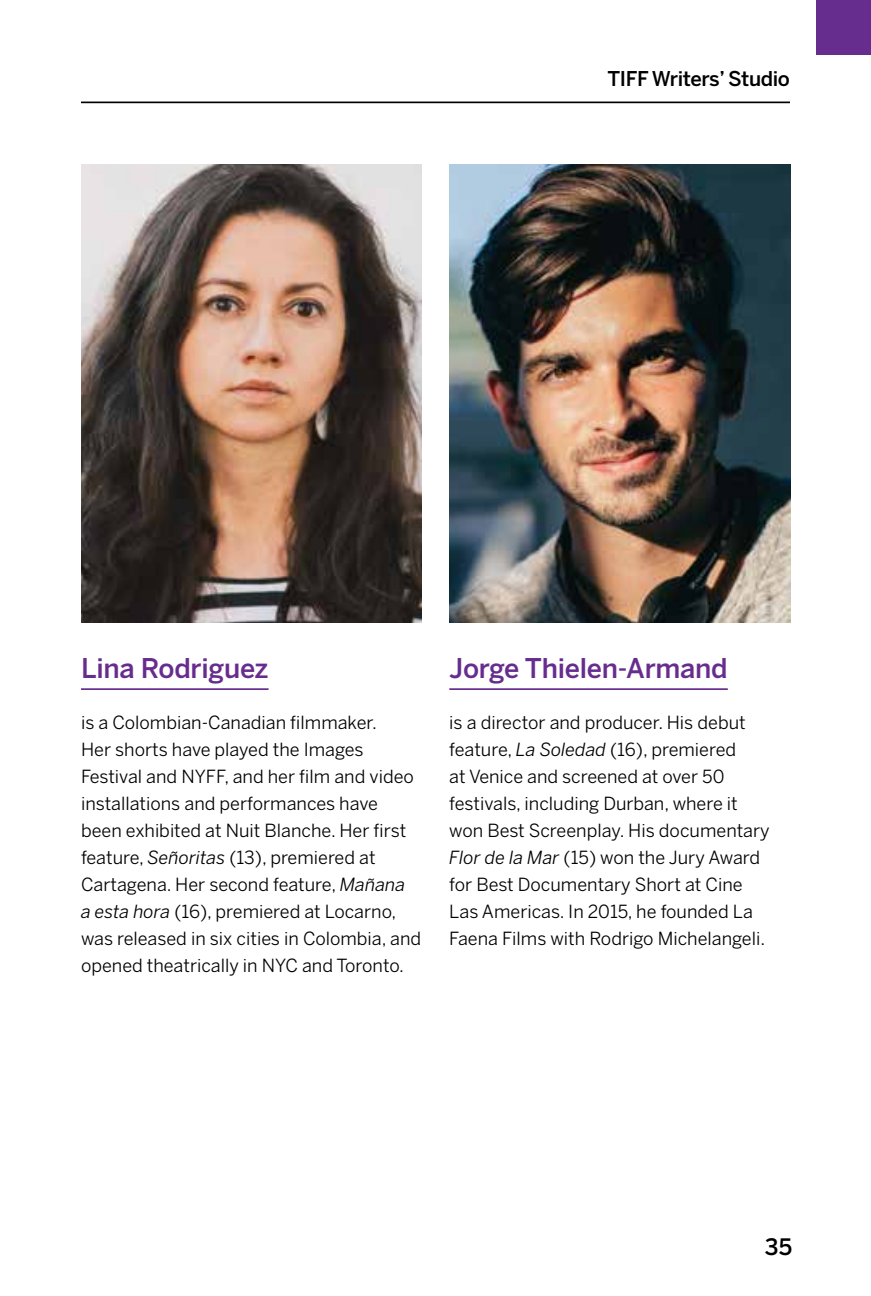
<style>
.page{position:relative;width:871px;height:1296px;background:#fff}
.page>*{position:absolute;margin:0;border:0;box-sizing:border-box;transform-origin:0 0}
.t1{font:500 27px "Benton Sans";letter-spacing:-.01em;color:#672d8e}
.t2{font:500 22.5px "Benton Sans";color:#000}
.t3{font:500 20.25px "Benton Sans";letter-spacing:-.02em;color:#000}
.t4{font:18px/27px "Benton Sans";color:#000}
.s1{font-style:italic}
</style>
<div class="page">
<hr style="left:81px;top:102px;width:709px;height:1px;background:#000">
<div style="left:816px;top:0;width:55px;height:55px;background:#672d8e"></div>
<hr style="left:81px;top:688px;width:188px;height:2px;background:#672d8e">
<hr style="left:449px;top:688px;width:279px;height:2px;background:#672d8e">
<img style="left:81px;top:164px;width:341px;height:458px">
<img style="left:449px;top:164px;width:341px;height:458px">
<p class="t3" style="left:607px;top:67px;width:184px">TIFF Writers’ Studio</p>
<h1 class="t1" style="left:81px;top:652px;width:189px">Lina Rodriguez</h1>
<p class="t4" style="left:81px;top:709px;width:342px">is a Colombian-Canadian filmmaker.<br>Her shorts have played the Images Festival and NYFF, and her film and video installations and performances have been exhibited at Nuit Blanche. Her first feature, <span class="s1">Señoritas</span> (13), premiered at Cartagena. Her second feature, <span class="s1">Mañana<br>a esta hora</span> (16), premiered at Locarno, was released in six cities in Colombia, and opened theatrically in NYC and Toronto.</p>
<h1 class="t1" style="left:449px;top:652px;width:280px">Jorge Thielen-Armand</h1>
<p class="t4" style="left:449px;top:709px;width:322px">is a director and producer. His debut feature, <span class="s1">La Soledad</span> (16), premiered<br>at Venice and screened at over 50 festivals, including Durban, where it won Best Screenplay. His documentary <span class="s1">Flor de la Mar</span> (15) won the Jury Award for Best Documentary Short at Cine Las Americas. In 2015, he founded La Faena Films with Rodrigo Michelangeli.</p>
<p class="t2" style="left:765px;top:1234px;width:29px">35</p>
</div>
